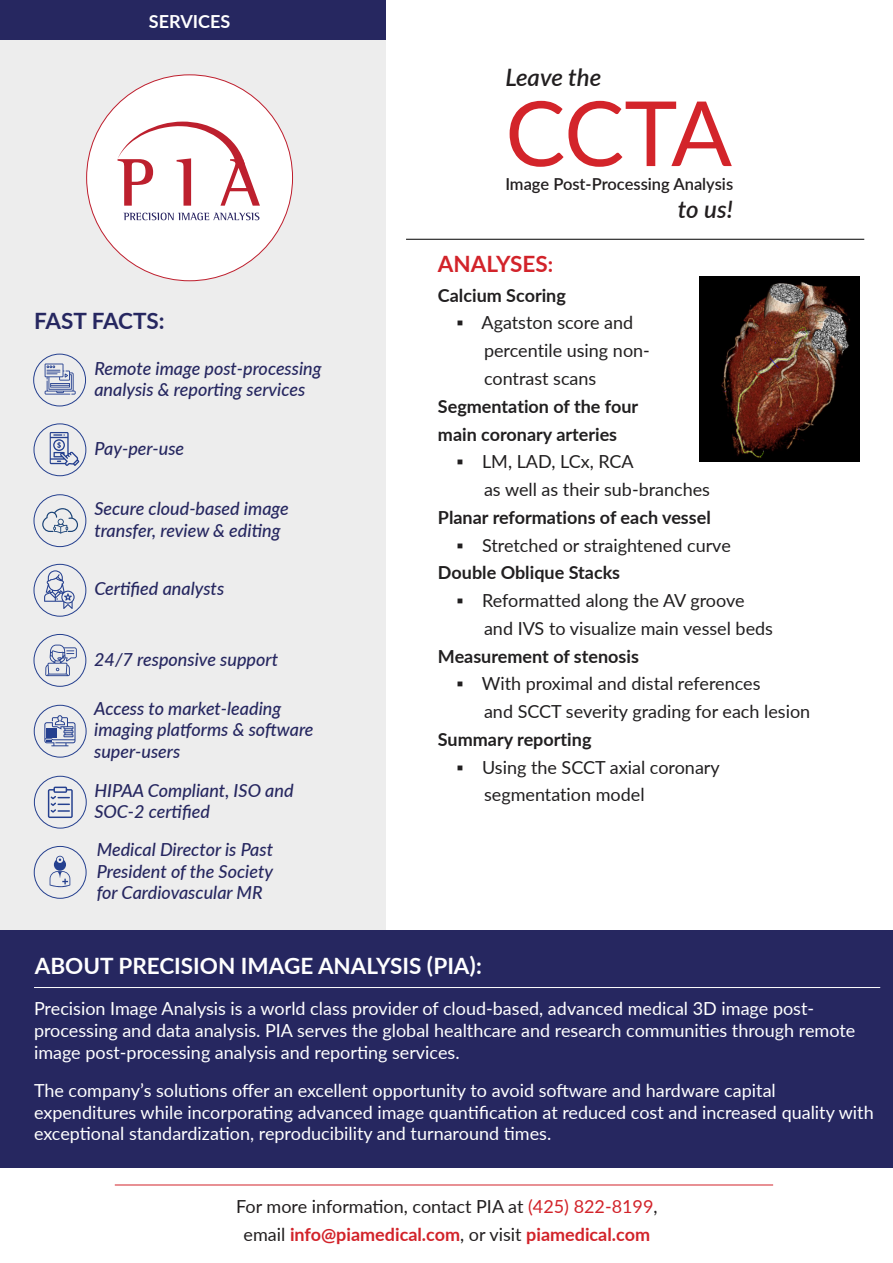
<style>
.page{position:relative;width:893px;height:1263px;background:#fff}
.page>*{position:absolute;margin:0;border:0;box-sizing:border-box;transform-origin:0 0}
.t1{font:90px "Lato";color:#d3242a}
.t2{font:italic 600 24px "Lato";color:#221f20}
.t3{font:italic 600 24px "Lato";color:#231f20}
.t4{font:700 22.5px "Lato";color:#fff}
.t5{font:700 22.5px "Lato";color:#262760}
.t6{font:700 22.5px "Lato";color:#d2232a}
.t7{font:18px/21.6px "Lato";color:#fff}
.t8{font:italic 500 18px/21.6px "Lato";color:#262760}
.t9{font:18px/27.8px "Lato";color:#211f20}
.t10{font:700 18px/27.8px "Lato";color:#211f20}
.t11{font:18px/28.3px "Lato";color:#221f20;text-align:center}
.t12{font:700 18px "Lato";color:#fff}
.t13{font:600 16.5px "Lato";color:#231f20}
.s1{font-size:21px}
.s2{color:#d2232a}
.s3{font-weight:700;color:#d2232a}
</style>
<div class="page">
<div style="left:0;top:0;width:385px;height:40px;background:#262760"></div>
<div style="left:0;top:40px;width:385px;height:1002px;background:#ededed"></div>
<hr style="left:406px;top:239px;width:458px;height:1px;background:#000">
<div style="left:0;top:930px;width:893px;height:237px;background:#262760"></div>
<hr style="left:34px;top:987px;width:846px;height:1px;background:#fff">
<svg style="left:42px;top:508px;width:36px;height:26px"></svg>
<div style="left:34px;top:494px;width:52px;height:53px;border:1px solid #25408f;border-radius:50%"></div>
<svg style="left:44px;top:570px;width:31px;height:39px"></svg>
<div style="left:34px;top:564px;width:52px;height:52px;border:1px solid #25408f;border-radius:50%"></div>
<svg style="left:49px;top:432px;width:30px;height:34px"></svg>
<div style="left:34px;top:423px;width:52px;height:53px;border:1px solid #25408f;border-radius:50%"></div>
<svg style="left:48px;top:787px;width:25px;height:31px"></svg>
<div style="left:34px;top:776px;width:53px;height:52px;border:1px solid #25408f;border-radius:50%"></div>
<svg style="left:45px;top:364px;width:31px;height:31px"></svg>
<div style="left:33px;top:354px;width:53px;height:52px;border:1px solid #25408f;border-radius:50%"></div>
<hr style="left:115px;top:1184px;width:658px;height:1px;background:#d2232a">
<svg style="left:45px;top:645px;width:32px;height:31px"></svg>
<div style="left:34px;top:634px;width:52px;height:53px;border:1px solid #25408f;border-radius:50%"></div>
<svg style="left:44px;top:715px;width:32px;height:31px"></svg>
<div style="left:34px;top:705px;width:52px;height:52px;border:1px solid #25408f;border-radius:50%"></div>
<svg style="left:50px;top:856px;width:20px;height:31px"></svg>
<div style="left:34px;top:846px;width:52px;height:53px;border:1px solid #25408f;border-radius:50%"></div>
<div style="left:87px;top:75px;width:206px;height:206px;background:#fff;border-radius:50%"></div>
<svg style="left:118px;top:122px;width:142px;height:84px"></svg>
<svg style="left:124px;top:213px;width:135px;height:7px"></svg>
<img style="left:700px;top:277px;width:159px;height:185px">
<p class="t12" style="left:149px;top:8px;width:83px">SERVICES</p>
<p class="t5" style="left:34px;top:304px;width:132px">FAST FACTS:</p>
<p class="t8" style="left:94px;top:356px;width:229px">Remote image post-processing analysis &amp; reporting services</p>
<p class="t8" style="left:95px;top:437px;width:91px">Pay-per-use</p>
<p class="t8" style="left:94px;top:497px;width:196px">Secure cloud-based image transfer, review &amp; editing</p>
<p class="t8" style="left:94px;top:577px;width:131px">Certified analysts</p>
<p class="t8" style="left:94px;top:647px;width:185px">24/7 responsive support</p>
<p class="t8" style="left:94px;top:697px;width:221px">Access to market-leading imaging platforms &amp; software super-users</p>
<p class="t8" style="left:94px;top:779px;width:201px">HIPAA Compliant, ISO and<br>SOC-2 certified</p>
<p class="t8" style="left:97px;top:838px;width:178px;text-align:justify">Medical Director is Past President of the Society for Cardiovascular MR</p>
<h2 class="t2" style="left:505px;top:59px;width:98px">Leave the</h2>
<h1 class="t1" style="left:505px;top:69px;width:228px">CCTA</h1>
<p class="t13" style="left:505px;top:172px;width:229px">Image Post-Processing Analysis</p>
<h2 class="t3" style="left:678px;top:192px;width:57px">to us!</h2>
<p class="t6" style="left:438px;top:247px;width:117px">ANALYSES<span class="s1">:</span></p>
<p class="t10" style="left:438px;top:280px;width:129px">Calcium Scoring</p>
<p class="t9" style="left:484px;top:308px;width:167px;text-indent:-28px">▪ Agatston score and percentile using non&shy;contrast scans</p>
<p class="t10" style="left:438px;top:391px;width:202px">Segmentation of the four main coronary arteries</p>
<p class="t9" style="left:484px;top:447px;width:228px;text-indent:-28px">▪ LM, LAD, LCx, RCA<br>as well as their sub-branches</p>
<p class="t10" style="left:438px;top:503px;width:274px">Planar reformations of each vessel</p>
<p class="t9" style="left:456px;top:530px;width:276px">▪ Stretched or straightened curve</p>
<p class="t10" style="left:438px;top:558px;width:184px">Double Oblique Stacks</p>
<p class="t9" style="left:484px;top:586px;width:291px;text-indent:-28px">▪ Reformatted along the AV groove and IVS to visualize main vessel beds</p>
<p class="t10" style="left:438px;top:641px;width:202px">Measurement of stenosis</p>
<p class="t9" style="left:484px;top:669px;width:328px;text-indent:-28px">▪ With proximal and distal references<br>and SCCT severity grading for each lesion</p>
<p class="t10" style="left:438px;top:725px;width:155px">Summary reporting</p>
<p class="t9" style="left:484px;top:752px;width:237px;text-indent:-28px">▪ Using the SCCT axial coronary segmentation model</p>
<p class="t4" style="left:35px;top:949px;width:448px">ABOUT PRECISION IMAGE ANALYSIS (PIA):</p>
<p class="t7" style="left:34px;top:997px;width:823px">Precision Image Analysis is a world class provider of cloud-based, advanced medical 3D image post&shy;processing and data analysis. PIA serves the global healthcare and research communities through remote image post-processing analysis and reporting services.</p>
<p class="t7" style="left:34px;top:1079px;width:841px">The company’s solutions offer an excellent opportunity to avoid software and hardware capital expenditures while incorporating advanced image quantification at reduced cost and increased quality with exceptional standardization, reproducibility and turnaround times.</p>
<p class="t11" style="left:236px;top:1191px;width:423px">For more information, contact PIA at <span class="s2">(425) 822-8199</span>, email <span class="s3">info@piamedical.com</span>, or visit <span class="s3">piamedical.com</span></p>
</div>
